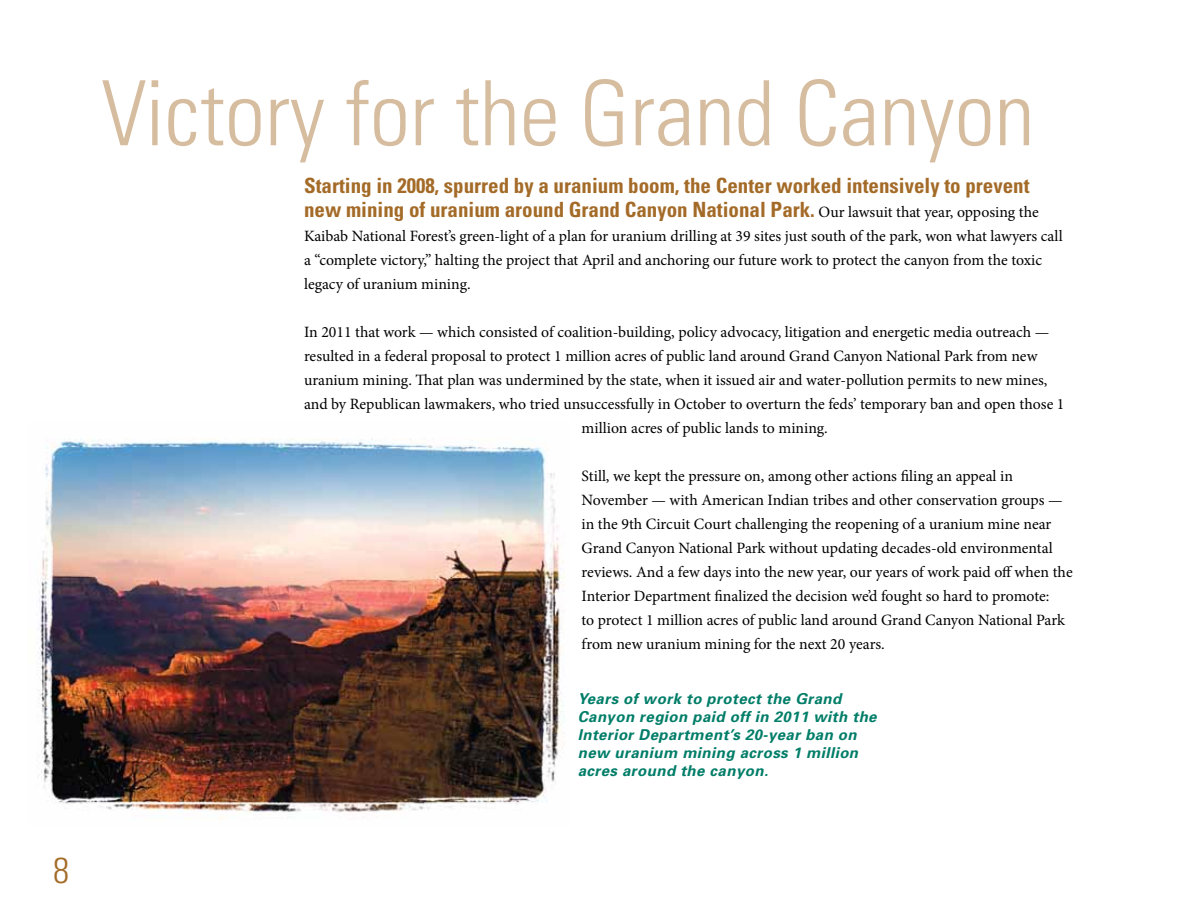
<style>
.page{position:relative;width:1188px;height:918px;background:#fff}
.page>*{position:absolute;margin:0;border:0;box-sizing:border-box;transform-origin:0 0}
.t1{font:300 condensed 90px "Univers";color:#d7bd9f}
.t2{font:300 condensed 36px "Univers";color:#a46b28}
.t3{font:700 condensed 21px/24px "Univers";color:#a46b28}
.t4{font:15.75px/24px "Minion Pro";color:#000}
.t5{font:italic 700 15px/18px "Univers";letter-spacing:.03em;color:#007d68}
.s1{font-family:"Minion Pro";font-weight:400;font-stretch:normal;font-size:15.75px;color:#000}
</style>
<div class="page">
<img style="left:37px;top:438px;width:528px;height:381px">
<h2 class="t2" style="left:53px;top:849px;width:17px">8</h2>
<h1 class="t1" style="left:102px;top:59px;width:935px">Victory for the Grand Canyon</h1>
<h3 class="t3" style="left:304px;top:173px;width:736px">Starting in 2008, spurred by a uranium boom, the Center worked intensively to prevent new mining of uranium around Grand Canyon National Park. <span class="s1">Our lawsuit that year, opposing the</span></h3>
<p class="t4" style="left:304px;top:224px;width:760px">Kaibab National Forest’s green-light of a plan for uranium drilling at 39 sites just south of the park, won what lawyers call a “complete victory,” halting the project that April and anchoring our future work to protect the canyon from the toxic legacy of uranium mining.</p>
<p class="t4" style="left:304px;top:320px;width:747px">In 2011 that work — which consisted of coalition-building, policy advocacy, litigation and energetic media outreach —</p>
<p class="t4" style="left:304px;top:344px;width:735px">resulted in a federal proposal to protect 1 million acres of public land around Grand Canyon National Park from new</p>
<p class="t4" style="left:304px;top:368px;width:745px">uranium mining. That plan was undermined by the state, when it issued air and water-pollution permits to new mines,</p>
<p class="t4" style="left:304px;top:392px;width:762px">and by Republican lawmakers, who tried unsuccessfully in October to overturn the feds’ temporary ban and open those 1</p>
<p class="t4" style="left:582px;top:416px;width:248px">million acres of public lands to mining.</p>
<p class="t4" style="left:582px;top:464px;width:493px">Still, we kept the pressure on, among other actions filing an appeal in November — with American Indian tribes and other conservation groups — in the 9th Circuit Court challenging the reopening of a uranium mine near Grand Canyon National Park without updating decades-old environmental reviews. And a few days into the new year, our years of work paid off when the Interior Department finalized the decision we’d fought so hard to promote:<br>to protect 1 million acres of public land around Grand Canyon National Park from new uranium mining for the next 20 years.</p>
<p class="t5" style="left:578px;top:689px;width:300px">Years of work to protect the Grand Canyon region paid off in 2011 with the Interior Department’s 20-year ban on new uranium mining across 1 million acres around the canyon.</p>
</div>
